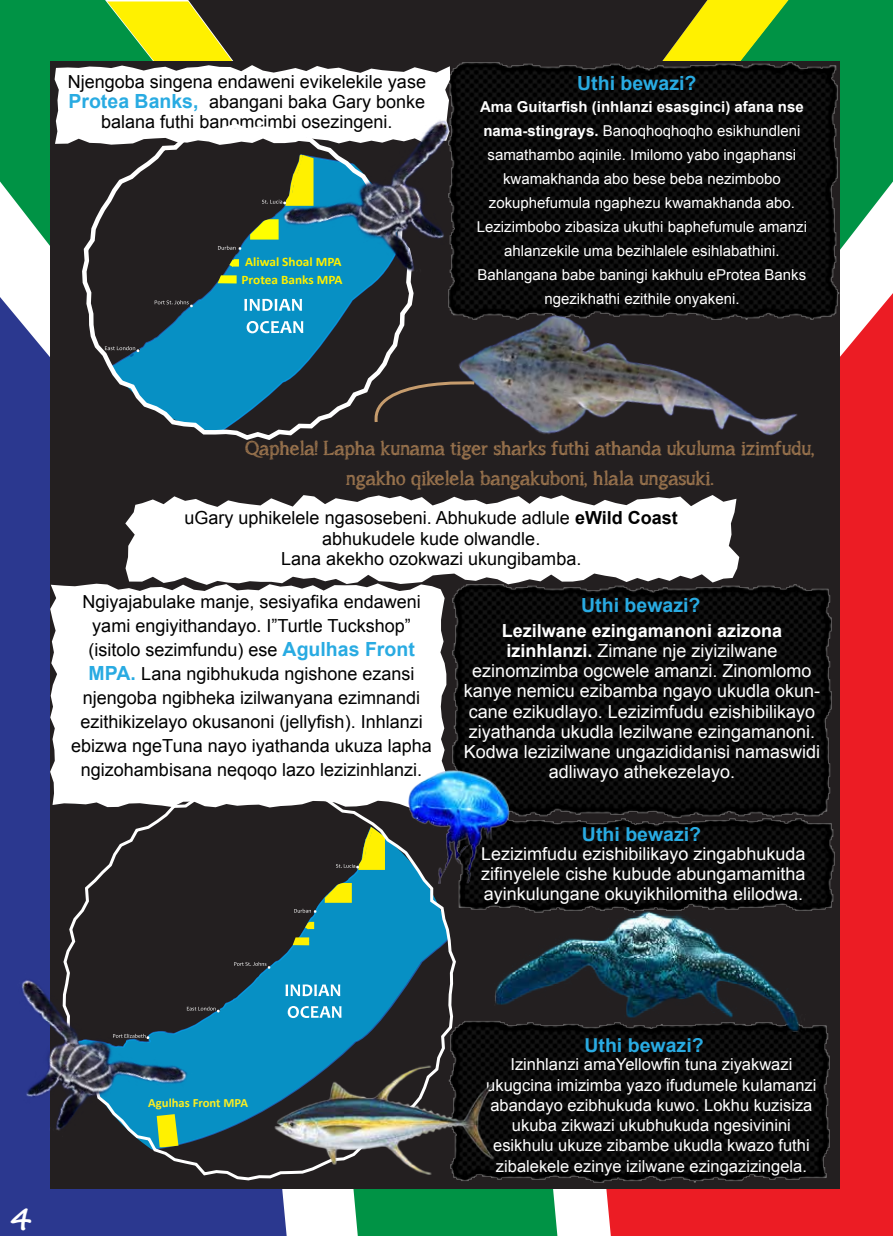
<style>
.page{position:relative;width:893px;height:1236px;background:#fff}
.page>*{position:absolute;margin:0;border:0;box-sizing:border-box;transform-origin:0 0}
.t1{font:700 30px "Segoe Print";color:#fff}
.t2{font:24px/30px "asongforjennifer";color:#a67c52;text-align:center}
.t3{font:700 19.5px "Arial";color:#29abe2}
.t4{font:700 19.2px "Arial";color:#29abe2}
.t5{font:18px/24px "Arial";color:#000;text-align:center}
.t6{font:18px/20.2px "Arial";color:#fff;text-align:center}
.t7{font:17.7px/20px "Arial";color:#fff;text-align:justify}
.t8{font:16.5px/20.2px "Arial";color:#fff;text-align:center}
.t9{font:15px/24px "Arial";color:#fff;text-align:center}
.t10{font:700 12.9px "Calibri";color:#fff100}
.t11{font:700 12.6px "Calibri";color:#fcee21}
.s1{font-weight:700;font-size:19.5px;color:#29abe2}
.s2{font-weight:700}
</style>
<div class="page">
<div style="left:0;top:297px;width:286px;height:939px;background:#2b388f"></div>
<div style="left:840px;top:375px;width:52px;height:861px;background:#ec1c24"></div>
<svg style="left:353px;top:1190px;width:42px;height:46px;background:#109950"></svg>
<div style="left:51px;top:62px;width:789px;height:1128px;background:#231f20"></div>
<img style="left:508px;top:267px;width:384px;height:108px">
<svg style="left:125px;top:495px;width:612px;height:88px;background:#e6e6e6"></svg>
<img style="left:458px;top:764px;width:432px;height:204px">
<img style="left:395px;top:968px;width:489px;height:268px">
<img style="left:489px;top:902px;width:316px;height:138px">
<div style="left:50px;top:583px;width:348px;height:225px;background:#fff"></div>
<img style="left:398px;top:530px;width:488px;height:343px">
<img style="left:393px;top:757px;width:130px;height:126px">
<svg style="left:0;top:0;width:892px;height:267px;background:#3e573c"></svg>
<svg style="left:80px;top:121px;width:325px;height:319px"></svg>
<img style="left:435px;top:282px;width:387px;height:215px">
<img style="left:266px;top:110px;width:242px;height:206px">
<svg style="left:61px;top:786px;width:396px;height:396px"></svg>
<img style="left:0;top:968px;width:203px;height:207px">
<img style="left:250px;top:1056px;width:279px;height:122px">
<svg style="left:371px;top:378px;width:106px;height:47px"></svg>
<p class="t5" style="left:68px;top:72px;width:360px;line-height:20.2px">Njengoba singena endaweni evikelekile yase<br><span class="s1">Protea Banks,</span> abangani baka Gary bonke balana futhi banomcimbi osezingeni.</p>
<p class="t10" style="left:245px;top:253px;width:98px">Aliwal Shoal MPA</p>
<p class="t10" style="left:241px;top:271px;width:103px">Protea Banks MPA</p>
<p class="t3" style="left:577px;top:70px;width:121px">Uthi bewazi?</p>
<p class="t9" style="left:476px;top:95px;width:332px"><span class="s2">Ama Guitarfish (inhlanzi esasginci) afana nse nama-stingrays.</span> Banoqhoqhoqho esikhundleni samathambo aqinile. Imilomo yabo ingaphansi kwamakhanda abo bese beba nezimbobo zokuphefumula ngaphezu kwamakhanda abo.<br>Lezizimbobo zibasiza ukuthi baphefumule amanzi ahlanzekile uma bezihlalele esihlabathini.<br>Bahlangana babe baningi kakhulu eProtea Banks ngezikhathi ezithile onyakeni.</p>
<h2 class="t2" style="left:245px;top:433px;width:571px">Qaphela! Lapha kunama tiger sharks futhi athanda ukuluma izimfudu, ngakho qikelela bangakuboni, hlala ungasuki.</h2>
<p class="t5" style="left:184px;top:508px;width:495px;line-height:20.2px">uGary uphikelele ngasosebeni. Abhukude adlule <span class="s2">eWild Coast </span>abhukudele kude olwandle.<br>Lana akekho ozokwazi ukungibamba.</p>
<p class="t5" style="left:71px;top:590px;width:362px">Ngiyajabulake manje, sesiyafika endaweni yami engiyithandayo. I”Turtle Tuckshop” (isitolo sezimfundu) ese <span class="s1">Agulhas Front MPA.</span> Lana ngibhukuda ngishone ezansi njengoba ngibheka izilwanyana ezimnandi ezithikizelayo okusanoni (jellyfish). Inhlanzi ebizwa ngeTuna nayo iyathanda ukuza lapha ngizohambisana neqoqo lazo lezizinhlanzi.</p>
<p class="t3" style="left:581px;top:593px;width:121px">Uthi bewazi?</p>
<p class="t6" style="left:463px;top:620px;width:358px"><span class="s2">Lezilwane ezingamanoni azizona izinhlanzi.</span> Zimane nje ziyizilwane ezinomzimba ogcwele amanzi. Zinomlomo kanye nemicu ezibamba ngayo ukudla okun&shy;cane ezikudlayo. Lezizimfudu ezishibilikayo ziyathanda ukudla lezilwane ezingamanoni.<br>Kodwa lezizilwane ungazididanisi namaswidi adliwayo athekezelayo.</p>
<p class="t4" style="left:582px;top:821px;width:121px">Uthi bewazi?</p>
<p class="t7" style="left:481px;top:844px;width:326px">Lezizimfudu ezishibilikayo zingabhukuda zifinyelele cishe kubude abungamamitha ayinkulungane okuyikhilomitha elilodwa.</p>
<h1 class="t1" style="left:10px;top:1190px;width:23px">4</h1>
<p class="t11" style="left:148px;top:1095px;width:101px">Agulhas Front MPA</p>
<p class="t4" style="left:584px;top:1032px;width:121px">Uthi bewazi?</p>
<p class="t8" style="left:486px;top:1055px;width:332px">Izinhlanzi amaYellowfin tuna ziyakwazi ukugcina imizimba yazo ifudumele kulamanzi abandayo ezibhukuda kuwo. Lokhu kuzisiza ukuba zikwazi ukubhukuda ngesivinini esikhulu ukuze zibambe ukudla kwazo futhi zibalekele ezinye izilwane ezingazizingela.</p>
</div>
